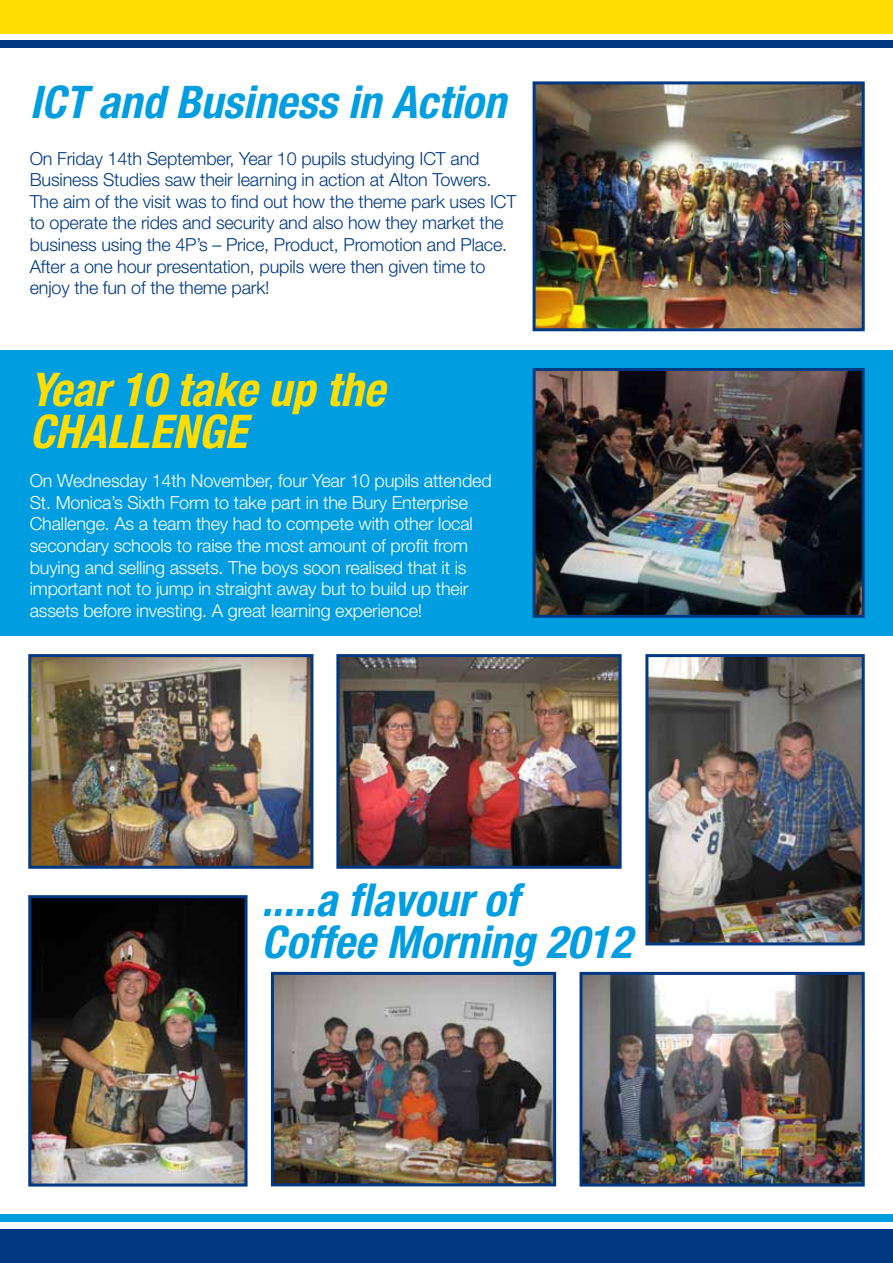
<style>
.page{position:relative;width:893px;height:1263px;background:#fff}
.page>*{position:absolute;margin:0;border:0;box-sizing:border-box;transform-origin:0 0}
.t1{font:italic 700 condensed 46.5px/42px "Helvetica Neue LT";color:#fd0}
.t2{font:italic 700 condensed 45px/42px "Helvetica Neue LT";color:#009ee0}
.t3{font:300 18px/21.6px "Helvetica Neue LT";letter-spacing:-.01em;color:#fff}
.t4{font:300 18px/21.6px "Helvetica Neue LT";letter-spacing:-.01em;color:#003882}
</style>
<div class="page">
<div style="left:0;top:0;width:893px;height:34px;background:#fd0"></div>
<div style="left:0;top:40px;width:893px;height:8px;background:#003882"></div>
<div style="left:0;top:1229px;width:893px;height:34px;background:#003882"></div>
<div style="left:0;top:1214px;width:893px;height:8px;background:#009ee0"></div>
<div style="left:0;top:351px;width:893px;height:285px;background:#009ee0"></div>
<img style="left:537px;top:85px;width:324px;height:242px">
<div style="left:533px;top:81px;width:332px;height:250px;border:3px solid #003882"></div>
<img style="left:537px;top:372px;width:324px;height:242px">
<div style="left:533px;top:368px;width:332px;height:250px;border:3px solid #003882"></div>
<img style="left:32px;top:658px;width:277px;height:207px">
<div style="left:28px;top:654px;width:285px;height:215px;border:3px solid #003882"></div>
<img style="left:32px;top:899px;width:212px;height:283px">
<div style="left:28px;top:895px;width:220px;height:291px;border:3px solid #003882"></div>
<img style="left:275px;top:976px;width:277px;height:206px">
<div style="left:271px;top:972px;width:285px;height:214px;border:3px solid #003882"></div>
<img style="left:583px;top:976px;width:278px;height:206px">
<div style="left:579px;top:972px;width:286px;height:214px;border:3px solid #003882"></div>
<img style="left:340px;top:658px;width:278px;height:207px">
<div style="left:336px;top:654px;width:286px;height:215px;border:3px solid #003882"></div>
<img style="left:649px;top:658px;width:212px;height:283px">
<div style="left:645px;top:654px;width:220px;height:291px;border:3px solid #003882"></div>
<h2 class="t2" style="left:30px;top:80px;width:478px">ICT and Business in Action</h2>
<p class="t4" style="left:30px;top:147px;width:488px">On Friday 14th September, Year 10 pupils studying ICT and Business Studies saw their learning in action at Alton Towers.<br>The aim of the visit was to find out how the theme park uses ICT to operate the rides and security and also how they market the business using the 4P’s – Price, Product, Promotion and Place.<br>After a one hour presentation, pupils were then given time to enjoy the fun of the theme park!</p>
<h1 class="t1" style="left:30px;top:367px;width:357px">Year 10 take up the<br>CHALLENGE</h1>
<p class="t3" style="left:30px;top:470px;width:463px">On Wednesday 14th November, four Year 10 pupils attended St. Monica’s Sixth Form to take part in the Bury Enterprise Challenge. As a team they had to compete with other local secondary schools to raise the most amount of profit from buying and selling assets. The boys soon realised that it is important not to jump in straight away but to build up their assets before investing. A great learning experience!</p>
<h2 class="t2" style="left:261px;top:879px;width:372px">.....a flavour of<br>Coffee Morning 2012</h2>
</div>
